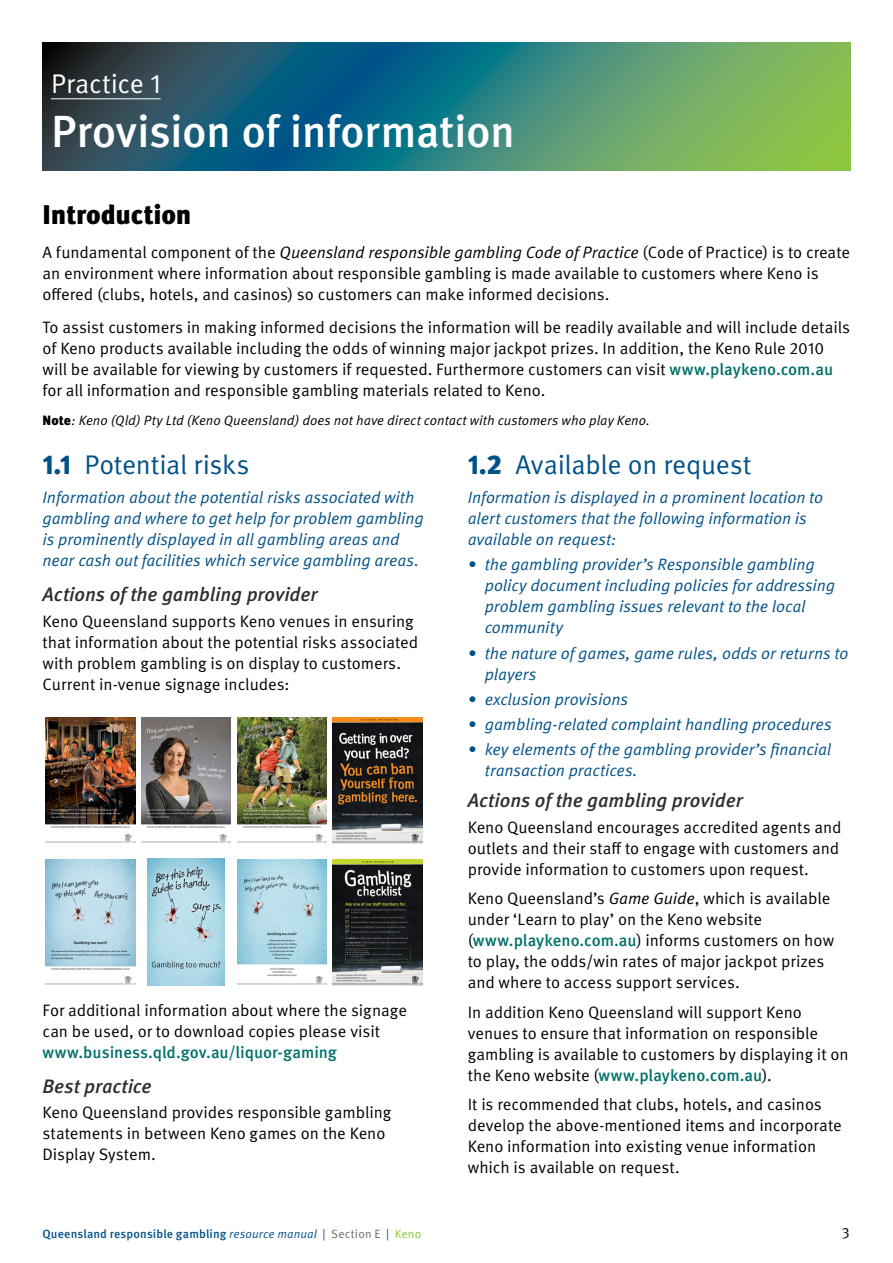
<style>
.page{position:relative;width:893px;height:1263px;background:#fff}
.page>*{position:absolute;margin:0;border:0;box-sizing:border-box;transform-origin:0 0}
.h01{font:500 45px "Meta Pro";letter-spacing:-.015em;color:#fff}
.h02Code{font:27px "Meta Pro Norm";letter-spacing:-.01em;color:#005188}
.h02{font:900 27px "Meta Pro";letter-spacing:-.01em;color:#000}
.h01_Prac{font:27px "Meta Pro Norm";color:#fff}
.h03{font:italic 500 19.5px "Meta Pro";letter-spacing:-.005em;color:#2e2e2e}
.body{font:16.5px/21px "Meta Pro Norm";letter-spacing:-.005em;color:#000}
.CodeBullet{font:16.5px/21px "Meta Pro Norm Ita";letter-spacing:-.005em;color:#005188}
.bodyCode{font:16.5px/21px "Meta Pro Norm Ita";letter-spacing:-.005em;color:#005188}
.CodeB4bullet{font:16.5px/21px "Meta Pro Norm Ita";letter-spacing:-.005em;color:#005188}
.t1{font:15px "Meta Pro Norm";color:#000}
.t2{font:13.5px "Meta Pro Norm Ita";letter-spacing:.005em;color:#000}
.t3{font:500 12px "Meta Pro";letter-spacing:.01em;color:#005188}
.s1{font-family:"Meta Pro Norm Ita"}
.s2{font-family:"Meta Pro";font-weight:500;color:#00706a}
.s3{font-family:"Meta Pro";font-weight:900}
.s4{font-family:"Meta Pro Norm Ita";font-weight:400}
.s5{font-family:"Meta Pro Norm";font-weight:400}
.s6{font-family:"Meta Pro Norm";font-weight:400;color:#6e6c63}
.s7{font-family:"Meta Pro Norm";font-weight:400;color:#8cc63e}
</style>
<div class="page">
<svg style="left:43px;top:43px;width:807px;height:127px;background:#3c7d6e"></svg>
<hr style="left:51px;top:99px;width:110px;height:1px;background:#fff">
<img style="left:147px;top:859px;width:78px;height:126px">
<img style="left:237px;top:717px;width:89px;height:126px">
<img style="left:46px;top:717px;width:89px;height:126px">
<img style="left:46px;top:859px;width:89px;height:126px">
<img style="left:237px;top:859px;width:89px;height:126px">
<img style="left:333px;top:859px;width:89px;height:126px">
<img style="left:141px;top:717px;width:90px;height:126px">
<img style="left:333px;top:717px;width:89px;height:126px">
<p class="h01_Prac" style="left:51px;top:63px;width:111px">Practice 1</p>
<p class="h01" style="left:51px;top:96px;width:466px">Provision of information</p>
<p class="h02" style="left:43px;top:193px;width:150px">Introduction</p>
<p class="body" style="left:43px;top:240px;width:809px">A fundamental component of the <span class="s1">Queensland responsible gambling Code of Practice</span> (Code of Practice) is to create an environment where information about responsible gambling is made available to customers where Keno is offered (clubs, hotels, and casinos) so customers can make informed decisions.</p>
<p class="body" style="left:43px;top:316px;width:809px">To assist customers in making informed decisions the information will be readily available and will include details of Keno products available including the odds of winning major jackpot prizes. In addition, the Keno Rule 2010 will be available for viewing by customers if requested. Furthermore customers can visit <span class="s2">www.playkeno.com.au </span>for all information and responsible gambling materials related to Keno.</p>
<p class="t2" style="left:43px;top:410px;width:609px"><span class="s3">Note</span>: Keno (Qld) Pty Ltd (Keno Queensland) does not have direct contact with customers who play Keno.</p>
<p class="h02Code" style="left:43px;top:444px;width:208px"><span class="s3">1.1</span> Potential risks</p>
<p class="bodyCode" style="left:43px;top:486px;width:383px">Information about the potential risks associated with gambling and where to get help for problem gambling is prominently displayed in all gambling areas and near cash out facilities which service gambling areas.</p>
<p class="h03" style="left:43px;top:579px;width:277px">Actions of the gambling provider</p>
<p class="body" style="left:43px;top:609px;width:377px">Keno Queensland supports Keno venues in ensuring that information about the potential risks associated with problem gambling is on display to customers.<br>Current in-venue signage includes:</p>
<p class="h02Code" style="left:468px;top:444px;width:285px"><span class="s3">1.2</span> Available on request</p>
<p class="CodeB4bullet" style="left:468px;top:486px;width:357px">Information is displayed in a prominent location to alert customers that the following information is available on request:</p>
<p class="CodeBullet" style="left:485px;top:553px;width:352px;text-indent:-17px">• the gambling provider’s Responsible gambling policy document including policies for addressing problem gambling issues relevant to the local community</p>
<p class="CodeBullet" style="left:485px;top:641px;width:365px;text-indent:-17px">• the nature of games, game rules, odds or returns to players</p>
<p class="CodeBullet" style="left:468px;top:687px;width:162px">• exclusion provisions</p>
<p class="CodeBullet" style="left:468px;top:713px;width:365px">• gambling-related complaint handling procedures</p>
<p class="CodeBullet" style="left:485px;top:738px;width:348px;text-indent:-17px">• key elements of the gambling provider’s financial transaction practices.</p>
<p class="h03" style="left:468px;top:785px;width:277px">Actions of the gambling provider</p>
<p class="body" style="left:468px;top:815px;width:375px">Keno Queensland encourages accredited agents and outlets and their staff to engage with customers and provide information to customers upon request.</p>
<p class="body" style="left:468px;top:887px;width:368px">Keno Queensland’s <span class="s1">Game Guide</span>, which is available under ‘Learn to play’ on the Keno website (<span class="s2">www.playkeno.com.au</span>) informs customers on how to play, the odds/win rates of major jackpot prizes and where to access support services.</p>
<p class="body" style="left:468px;top:1000px;width:382px">In addition Keno Queensland will support Keno venues to ensure that information on responsible gambling is available to customers by displaying it on the Keno website (<span class="s2">www.playkeno.com.au</span>).</p>
<p class="body" style="left:468px;top:1093px;width:375px">It is recommended that clubs, hotels, and casinos develop the above-mentioned items and incorporate Keno information into existing venue information which is available on request.</p>
<p class="body" style="left:43px;top:998px;width:366px">For additional information about where the signage can be used, or to download copies please visit <span class="s2">www.business.qld.gov.au/liquor-gaming</span></p>
<p class="h03" style="left:43px;top:1071px;width:111px">Best practice</p>
<p class="body" style="left:43px;top:1101px;width:350px">Keno Queensland provides responsible gambling statements in between Keno games on the Keno<br>Display System.</p>
<p class="t3" style="left:43px;top:1225px;width:380px">Queensland responsible gambling <span class="s4">resource manual</span> <span class="s5">|</span> <span class="s6">Section E</span> <span class="s5">|</span> <span class="s7">Keno</span></p>
<p class="t1" style="left:842px;top:1222px;width:9px">3</p>
</div>
